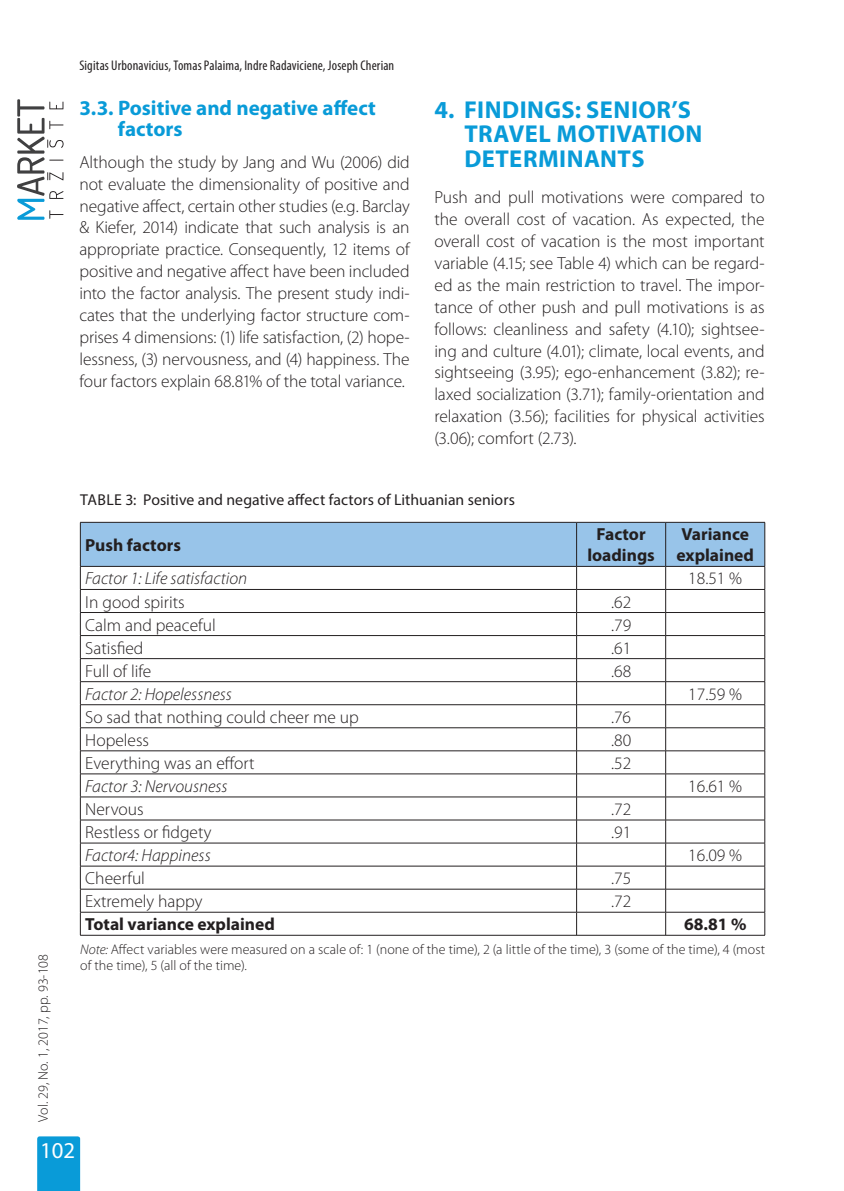
<style>
.page{position:relative;width:844px;height:1191px;background:#fff}
.page>*{position:absolute;margin:0;border:0;box-sizing:border-box;transform-origin:0 0}
.t1{font:700 24.5px/24.5px "Myriad Pro";letter-spacing:.02em;color:#099bd8}
.t2{font:22.75px "Myriad Pro";color:#fff}
.t3{font:700 21px/21px "Myriad Pro";color:#099bd8}
.t4{font:300 17.5px/21.9px "Myriad Pro";color:#231f20;text-align:justify}
.t5{font:italic 300 17.5px "Myriad Pro";color:#231f20}
.t6{font:700 17.5px/21px "Myriad Pro";color:#231f20;text-align:center}
.t7{font:15.75px "Myriad Pro";color:#231f20}
.t8{font:300 14px/15.8px "Myriad Pro";letter-spacing:.005em;color:#231f20}
.t9{font:condensed 14px "Myriad Pro";letter-spacing:.01em;color:#231f20}
.s1{font-style:italic}
</style>
<div class="page">
<svg style="left:17px;top:99px;width:47px;height:121px"></svg>
<div style="left:37px;top:1136px;width:43px;height:55px;background:#099bd8"></div>
<svg style="left:80px;top:522px;width:685px;height:413px"></svg>
<hr style="left:80px;top:935px;width:684px;height:1px;background:#231f20">
<p class="t8" style="left:37px;top:1121px;width:169px;rotate:-90deg">Vol. 29, No. 1, 2017, pp. 93-108</p>
<p class="t9" style="left:79px;top:60px;width:316px">Sigitas Urbonavicius, Tomas Palaima, Indre Radaviciene, Joseph Cherian</p>
<p class="t3" style="left:118px;top:99px;width:259px;text-indent:-38px">3.3. Positive and negative affect factors</p>
<p class="t4" style="left:79px;top:153px;width:332px">Although the study by Jang and Wu (2006) did not evaluate the dimensionality of positive and negative affect, certain other studies (e.g. Barclay &amp; Kiefer, 2014) indicate that such analysis is an appropriate practice. Consequently, 12 items of positive and negative affect have been included into the factor analysis. The present study indi&shy;cates that the underlying factor structure com&shy;prises 4 dimensions: (1) life satisfaction, (2) hope&shy;lessness, (3) nervousness, and (4) happiness. The four factors explain 68.81% of the total variance.</p>
<h1 class="t1" style="left:464px;top:100px;width:239px;text-indent:-30px">4. FINDINGS: SENIOR’S<br>TRAVEL MOTIVATION<br>DETERMINANTS</h1>
<p class="t4" style="left:434px;top:188px;width:332px">Push and pull motivations were compared to the overall cost of vacation. As expected, the overall cost of vacation is the most important variable (4.15; see Table 4) which can be regard&shy;ed as the main restriction to travel. The impor&shy;tance of other push and pull motivations is as follows: cleanliness and safety (4.10); sightsee&shy;ing and culture (4.01); climate, local events, and sightseeing (3.95); ego-enhancement (3.82); re&shy;laxed socialization (3.71); family-orientation and relaxation (3.56); facilities for physical activities (3.06); comfort (2.73).</p>
<p class="t7" style="left:80px;top:494px;width:436px">TABLE 3: Positive and negative affect factors of Lithuanian seniors</p>
<p class="t6" style="left:85px;top:536px;width:97px">Push factors</p>
<p class="t6" style="left:587px;top:526px;width:69px">Factor loadings</p>
<p class="t6" style="left:676px;top:526px;width:79px;text-align:left">Variance explained</p>
<p class="t5" style="left:85px;top:572px;width:163px">Factor 1: Life satisfaction</p>
<p class="t4" style="left:688px;top:569px;width:55px">18.51 %</p>
<p class="t4" style="left:85px;top:592px;width:101px">In good spirits</p>
<p class="t4" style="left:611px;top:592px;width:22px">.62</p>
<p class="t4" style="left:85px;top:615px;width:132px">Calm and peaceful</p>
<p class="t4" style="left:611px;top:615px;width:22px">.79</p>
<p class="t4" style="left:85px;top:638px;width:60px">Satisfied</p>
<p class="t4" style="left:611px;top:638px;width:22px">.61</p>
<p class="t4" style="left:85px;top:661px;width:67px">Full of life</p>
<p class="t4" style="left:611px;top:661px;width:22px">.68</p>
<p class="t5" style="left:85px;top:687px;width:148px">Factor 2: Hopelessness</p>
<p class="t4" style="left:688px;top:685px;width:55px">17.59 %</p>
<p class="t4" style="left:85px;top:708px;width:275px">So sad that nothing could cheer me up</p>
<p class="t4" style="left:611px;top:708px;width:22px">.76</p>
<p class="t4" style="left:85px;top:731px;width:65px">Hopeless</p>
<p class="t4" style="left:611px;top:731px;width:22px">.80</p>
<p class="t4" style="left:85px;top:754px;width:171px">Everything was an effort</p>
<p class="t4" style="left:611px;top:754px;width:22px">.52</p>
<p class="t5" style="left:85px;top:779px;width:144px">Factor 3: Nervousness</p>
<p class="t4" style="left:688px;top:777px;width:55px">16.61 %</p>
<p class="t4" style="left:85px;top:800px;width:60px">Nervous</p>
<p class="t4" style="left:611px;top:800px;width:22px">.72</p>
<p class="t4" style="left:85px;top:823px;width:128px">Restless or fidgety</p>
<p class="t4" style="left:611px;top:823px;width:22px">.91</p>
<p class="t5" style="left:85px;top:848px;width:127px">Factor4: Happiness</p>
<p class="t4" style="left:688px;top:846px;width:55px">16.09 %</p>
<p class="t4" style="left:85px;top:869px;width:61px">Cheerful</p>
<p class="t4" style="left:611px;top:869px;width:22px">.75</p>
<p class="t4" style="left:85px;top:892px;width:119px">Extremely happy</p>
<p class="t4" style="left:611px;top:892px;width:22px">.72</p>
<p class="t6" style="left:85px;top:915px;width:191px">Total variance explained</p>
<p class="t6" style="left:683px;top:915px;width:64px">68.81 %</p>
<p class="t8" style="left:80px;top:943px;width:686px"><span class="s1">Note:</span> Affect variables were measured on a scale of: 1 (none of the time), 2 (a little of the time), 3 (some of the time), 4 (most of the time), 5 (all of the time).</p>
<h2 class="t2" style="left:40px;top:1142px;width:37px">102</h2>
</div>
